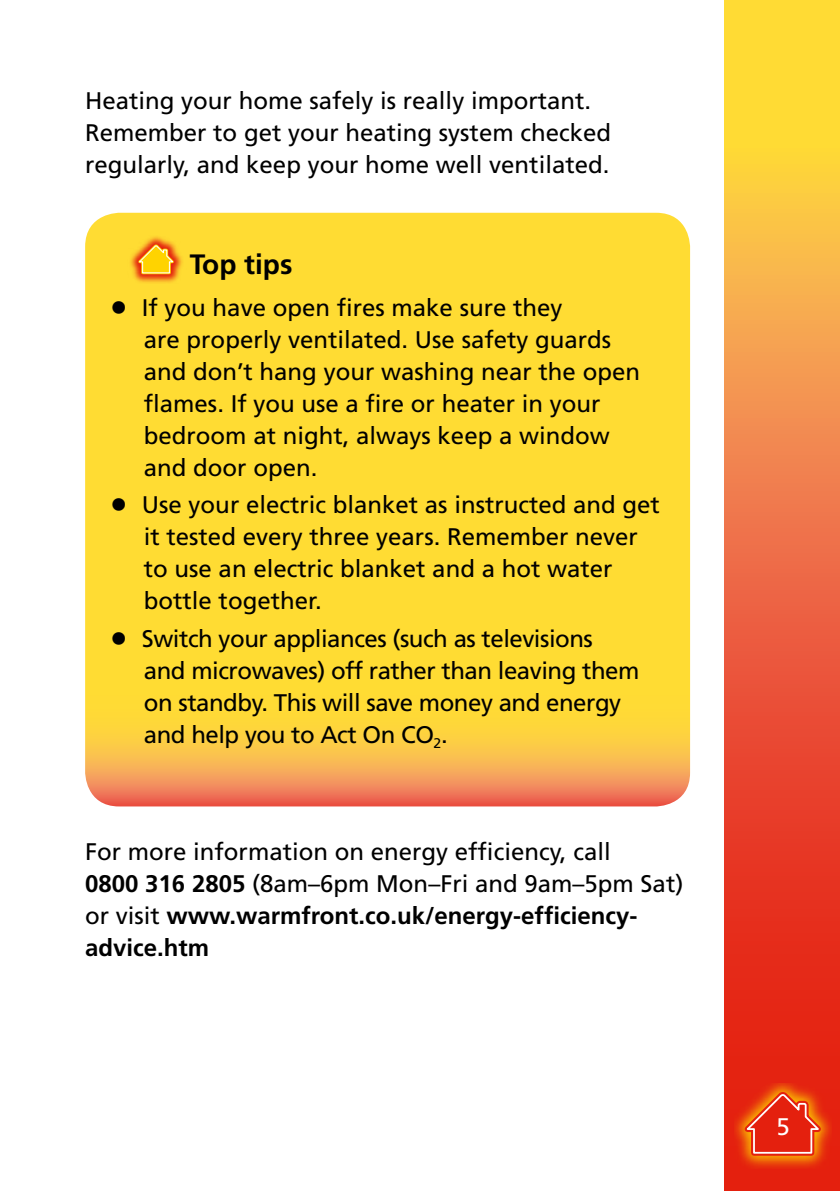
<style>
.page{position:relative;width:840px;height:1191px;background:#fff}
.page>*{position:absolute;margin:0;border:0;box-sizing:border-box;transform-origin:0 0}
.t1{font:36px "Frutiger";color:#000}
.t2{font:700 28px "Frutiger";color:#000}
.t3{font:24px/32px "Frutiger";color:#000}
.t4{font:24px/32px "Frutiger";letter-spacing:-.02em;color:#000}
.t5{font:24px "Frutiger";color:#fff}
.s1{font-size:36px}
.s2{font-weight:700}
</style>
<div class="page">
<svg style="left:724px;top:0;width:115px;height:1191px"></svg>
<img style="left:734px;top:1083px;width:97px;height:85px">
<svg style="left:734px;top:1086px;width:97px;height:72px"></svg>
<svg style="left:85px;top:213px;width:604px;height:593px"></svg>
<img style="left:120px;top:235px;width:70px;height:49px">
<svg style="left:133px;top:242px;width:46px;height:34px"></svg>
<p class="t3" style="left:85px;top:84px;width:527px">Heating your home safely is really important.<br>Remember to get your heating system checked regularly, and keep your home well ventilated.</p>
<h3 class="t2" style="left:190px;top:247px;width:104px">Top tips</h3>
<p class="t1" style="left:110px;top:286px;width:19px">•</p>
<p class="t3" style="left:142px;top:291px;width:499px">If you have open fires make sure they<br>are properly ventilated. Use safety guards and don’t hang your washing near the open flames. If you use a fire or heater in your bedroom at night, always keep a window and door open.</p>
<p class="t3" style="left:144px;top:489px;width:517px;text-indent:-34px"><span class="s1">•</span> Use your electric blanket as instructed and get it tested every three years. Remember never to use an electric blanket and a hot water bottle together.</p>
<p class="t4" style="left:144px;top:623px;width:497px;text-indent:-34px"><span class="s1">•</span> Switch your appliances (such as televisions and microwaves) off rather than leaving them on standby. This will save money and energy and help you to Act On CO<sub>2</sub>.</p>
<p class="t3" style="left:85px;top:835px;width:599px">For more information on energy efficiency, call<br><span class="s2">0800 316 2805</span> (8am–6pm Mon–Fri and 9am–5pm Sat) or visit <span class="s2">www.warmfront.co.uk/energy-efficiency&shy;advice.htm</span></p>
<p class="t5" style="left:776px;top:1112px;width:15px">5</p>
</div>
